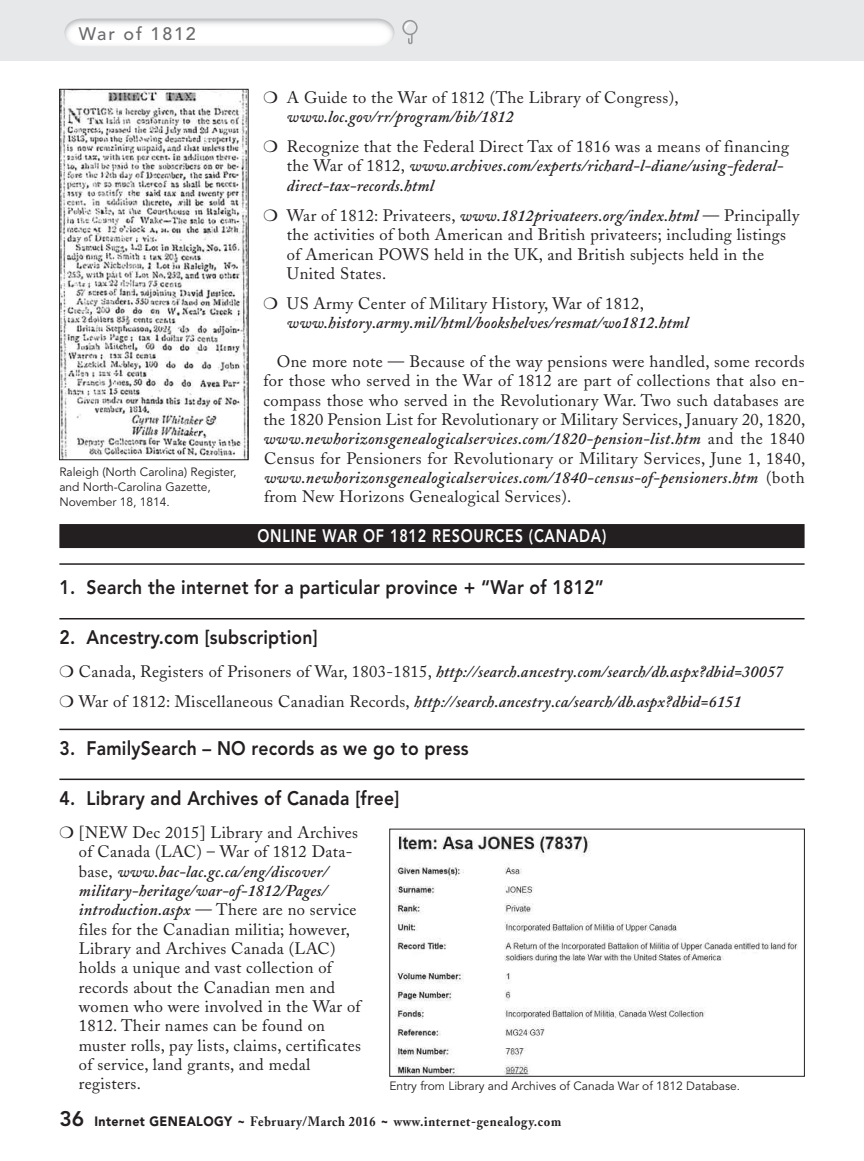
<style>
.page{position:relative;width:864px;height:1161px;background:#fff}
.page>*{position:absolute;margin:0;border:0;box-sizing:border-box;transform-origin:0 0}
.t1{font:800 21px "Avenir";color:#231f20}
.t2{font:800 19.5px "Avenir";letter-spacing:.015em;color:#231f20;scale:.9 1}
.t3{font:800 18px "Avenir";letter-spacing:.055em;color:#fff;scale:.8 1}
.t4{font:500 18px "Avenir";letter-spacing:.1em;color:#6b6b6e}
.t5{font:16.5px/19.4px "Adobe Caslon";letter-spacing:.02em;color:#231f20}
.t6{font:italic 600 16.5px/19.4px "Adobe Caslon";letter-spacing:.015em;color:#231f20}
.t7{font:700 13.5px "Adobe Caslon";letter-spacing:.05em;color:#231f20;scale:.92 1}
.t8{font:12px/15px "Avenir";color:#231f20}
.s1{font-weight:600;font-style:italic}
.s2{font-weight:400;font-style:normal}
.s3{font-family:"Avenir";font-weight:900}
</style>
<div class="page">
<svg style="left:0;top:0;width:864px;height:61px;background:#e9eaeb"></svg>
<div style="left:402px;top:20px;width:16px;height:15px;border:2px solid #939598;border-radius:50%"></div>
<svg style="left:404px;top:22px;width:9px;height:22px"></svg>
<div style="left:59px;top:524px;width:746px;height:24px;background:#231f20"></div>
<hr style="left:59px;top:563px;width:746px;height:2px;background:#231f20">
<hr style="left:59px;top:618px;width:746px;height:1px;background:#231f20">
<hr style="left:59px;top:729px;width:746px;height:1px;background:#231f20">
<hr style="left:59px;top:779px;width:746px;height:1px;background:#231f20">
<img style="left:395px;top:834px;width:403px;height:241px">
<div style="left:390px;top:829px;width:415px;height:248px;border:1px solid #231f20"></div>
<img style="left:61px;top:91px;width:185px;height:367px">
<div style="left:59px;top:89px;width:189px;height:371px;border:1px solid #231f20"></div>
<p class="t4" style="left:79px;top:26px;width:119px">War of 1812</p>
<p class="t5" style="left:287px;top:89px;width:393px;text-indent:-24px">❍ A Guide to the War of 1812 (The Library of Congress), <span class="s1">www.loc.gov/rr/program/bib/1812</span></p>
<p class="t6" style="left:287px;top:139px;width:504px;text-indent:-24px">❍ <span class="s2">Recognize that the Federal Direct Tax of 1816 was a means of financing the War of 1812,</span> www.archives.com/experts/richard-l-diane/using-federal&shy;direct-tax-records.html</p>
<p class="t5" style="left:287px;top:208px;width:514px;text-indent:-24px">❍ War of 1812: Privateers, <span class="s1">www.1812privateers.org/index.html</span> — Principally the activities of both American and British privateers; including listings of American POWS held in the UK, and British subjects held in the United States.</p>
<p class="t6" style="left:287px;top:296px;width:403px;text-indent:-24px">❍ <span class="s2">US Army Center of Military History, War of 1812, </span>www.history.army.mil/html/bookshelves/resmat/wo1812.html</p>
<p class="t5" style="left:263px;top:354px;width:543px;text-align:justify;text-indent:14px">One more note — Because of the way pensions were handled, some records for those who served in the War of 1812 are part of collections that also en&shy;compass those who served in the Revolutionary War. Two such databases are the 1820 Pension List for Revolutionary or Military Services, January 20, 1820, <span class="s1">www.newhorizonsgenealogicalservices.com/1820-pension-list.htm</span> and the 1840<br>Census for Pensioners for Revolutionary or Military Services, June 1, 1840, <span class="s1">www.newhorizonsgenealogicalservices.com/1840-census-of-pensioners.htm</span> (both from New Horizons Genealogical Services).</p>
<p class="t3" style="left:258px;top:528px;width:438px">ONLINE WAR OF 1812 RESOURCES (CANADA)</p>
<p class="t2" style="left:59px;top:579px;width:607px">1. Search the internet for a particular province + “War of 1812”</p>
<p class="t2" style="left:59px;top:629px;width:288px">2. Ancestry.com [subscription]</p>
<p class="t6" style="left:59px;top:659px;width:725px;line-height:30.2px">❍ <span class="s2">Canada, Registers of Prisoners of War, 1803-1815,</span> http://search.ancestry.com/search/db.aspx?dbid=30057 ❍ <span class="s2">War of 1812: Miscellaneous Canadian Records,</span> http://search.ancestry.ca/search/db.aspx?dbid=6151</p>
<p class="t2" style="left:59px;top:740px;width:456px">3. FamilySearch – NO records as we go to press</p>
<p class="t2" style="left:59px;top:790px;width:379px">4. Library and Archives of Canada [free]</p>
<p class="t5" style="left:79px;top:825px;width:284px;text-indent:-19px">❍ [NEW Dec 2015] Library and Archives of Canada (LAC) – War of 1812 Data&shy;base, <span class="s1">www.bac-lac.gc.ca/eng/discover/ military-heritage/war-of-1812/Pages/ introduction.aspx</span> — There are no service files for the Canadian militia; however, Library and Archives Canada (LAC) holds a unique and vast collection of records about the Canadian men and women who were involved in the War of 1812. Their names can be found on muster rolls, pay lists, claims, certificates of service, land grants, and medal registers.</p>
<p class="t1" style="left:59px;top:1110px;width:26px">36</p>
<p class="t8" style="left:59px;top:465px;width:179px">Raleigh (North Carolina) Register, and North-Carolina Gazette,<br>November 18, 1814.</p>
<p class="t8" style="left:390px;top:1079px;width:352px">Entry from Library and Archives of Canada War of 1812 Database.</p>
<p class="t7" style="left:94px;top:1116px;width:509px"><span class="s3">Internet GENEALOGY ~</span> February/March 2016 <span class="s3">~</span> www.internet-genealogy.com</p>
</div>
